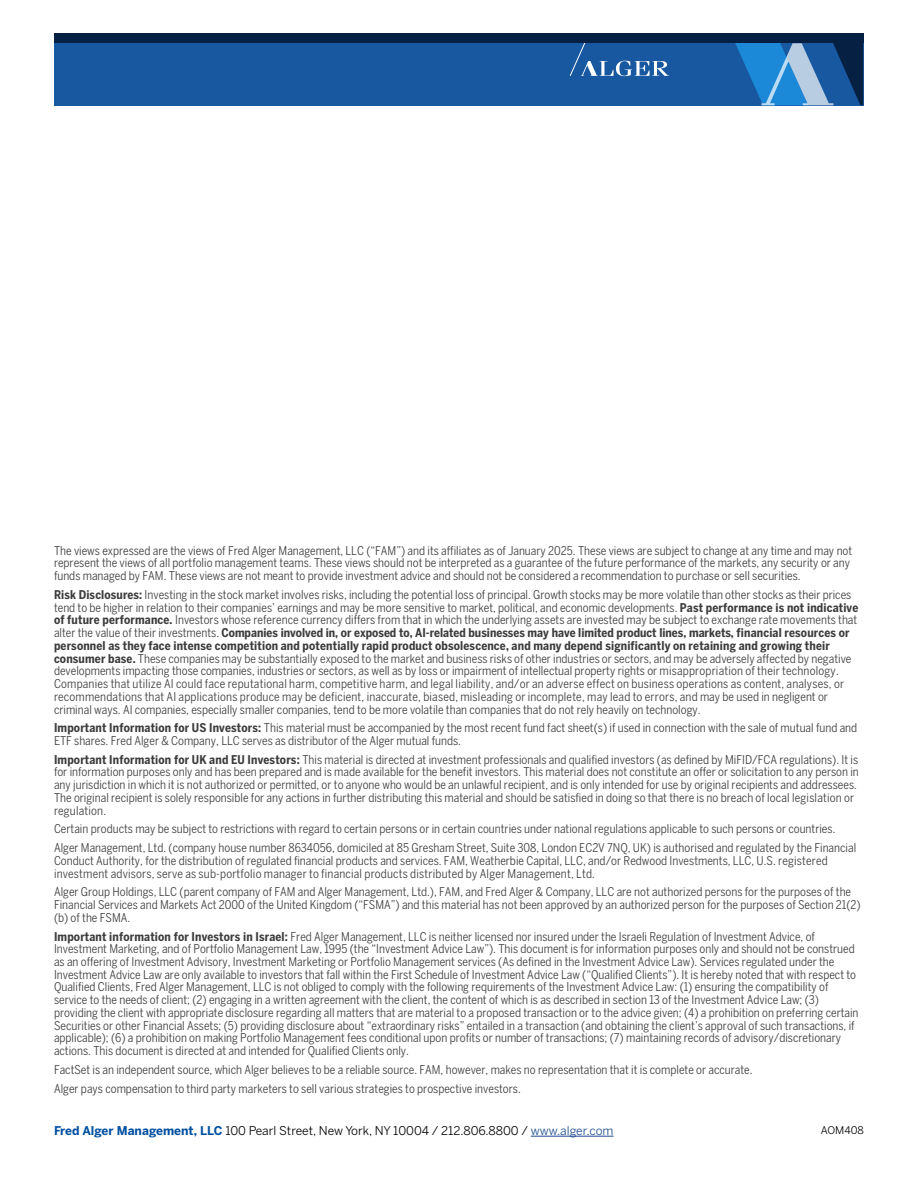
<style>
.page{position:relative;width:918px;height:1188px;background:#fff}
.page>*{position:absolute;margin:0;border:0;box-sizing:border-box;transform-origin:0 0}
.Subhead{font:12px/12.8px "Benton Sans Cond";color:#3c3c3e}
.t1{font:12px "Benton Sans";color:#000}
.t2{font:10.5px "Benton Sans";color:#000}
.s1{font-weight:700}
.s2{font-weight:700;color:#0050a1}
.s3{color:#1c4b8e}
</style>
<div class="page">
<div style="left:54px;top:41px;width:809px;height:64px;background:#1758a1"></div>
<svg style="left:735px;top:43px;width:128px;height:62px"></svg>
<svg style="left:569px;top:43px;width:100px;height:34px"></svg>
<div style="left:54px;top:34px;width:809px;height:9px;background:#052043"></div>
<hr style="left:531px;top:1136px;width:83px;height:1px;background:#1c4b8e">
<p class="Subhead" style="left:54px;top:544px;width:800px">The views expressed are the views of Fred Alger Management, LLC (“FAM”) and its affiliates as of January 2025. These views are subject to change at any time and may not represent the views of all portfolio management teams. These views should not be interpreted as a guarantee of the future performance of the markets, any security or any funds managed by FAM. These views are not meant to provide investment advice and should not be considered a recommendation to purchase or sell securities.</p>
<p class="Subhead" style="left:54px;top:588px;width:806px"><span class="s1">Risk Disclosures:</span> Investing in the stock market involves risks, including the potential loss of principal. Growth stocks may be more volatile than other stocks as their prices tend to be higher in relation to their companies’ earnings and may be more sensitive to market, political, and economic developments. <span class="s1">Past performance is not indicative of future performance.</span> Investors whose reference currency differs from that in which the underlying assets are invested may be subject to exchange rate movements that alter the value of their investments. <span class="s1">Companies involved in, or exposed to, AI-related businesses may have limited product lines, markets, financial resources or personnel as they face intense competition and potentially rapid product obsolescence, and many depend significantly on retaining and growing their consumer base.</span> These companies may be substantially exposed to the market and business risks of other industries or sectors, and may be adversely affected by negative developments impacting those companies, industries or sectors, as well as by loss or impairment of intellectual property rights or misappropriation of their technology.<br>Companies that utilize AI could face reputational harm, competitive harm, and legal liability, and/or an adverse effect on business operations as content, analyses, or recommendations that AI applications produce may be deficient, inaccurate, biased, misleading or incomplete, may lead to errors, and may be used in negligent or criminal ways. AI companies, especially smaller companies, tend to be more volatile than companies that do not rely heavily on technology.</p>
<p class="Subhead" style="left:54px;top:722px;width:805px"><span class="s1">Important Information for US Investors:</span> This material must be accompanied by the most recent fund fact sheet(s) if used in connection with the sale of mutual fund and<br>ETF shares. Fred Alger &amp; Company, LLC serves as distributor of the Alger mutual funds.</p>
<p class="Subhead" style="left:54px;top:753px;width:806px"><span class="s1">Important Information for UK and EU Investors:</span> This material is directed at investment professionals and qualified investors (as defined by MiFID/FCA regulations). It is for information purposes only and has been prepared and is made available for the benefit investors. This material does not constitute an offer or solicitation to any person in any jurisdiction in which it is not authorized or permitted, or to anyone who would be an unlawful recipient, and is only intended for use by original recipients and addressees.<br>The original recipient is solely responsible for any actions in further distributing this material and should be satisfied in doing so that there is no breach of local legislation or regulation.</p>
<p class="Subhead" style="left:54px;top:819px;width:804px;line-height:18.8px">Certain products may be subject to restrictions with regard to certain persons or in certain countries under national regulations applicable to such persons or countries.<br>Alger Management, Ltd. (company house number 8634056, domiciled at 85 Gresham Street, Suite 308, London EC2V 7NQ, UK) is authorised and regulated by the Financial</p>
<p class="Subhead" style="left:54px;top:854px;width:775px">Conduct Authority, for the distribution of regulated financial products and services. FAM, Weatherbie Capital, LLC, and/or Redwood Investments, LLC, U.S. registered investment advisors, serve as sub-portfolio manager to financial products distributed by Alger Management, Ltd.</p>
<p class="Subhead" style="left:54px;top:885px;width:808px">Alger Group Holdings, LLC (parent company of FAM and Alger Management, Ltd.), FAM, and Fred Alger &amp; Company, LLC are not authorized persons for the purposes of the<br>Financial Services and Markets Act 2000 of the United Kingdom (“FSMA”) and this material has not been approved by an authorized person for the purposes of Section 21(2) (b) of the FSMA.</p>
<p class="Subhead" style="left:54px;top:930px;width:806px"><span class="s1">Important information for Investors in Israel:</span> Fred Alger Management, LLC is neither licensed nor insured under the Israeli Regulation of Investment Advice, of Investment Marketing, and of Portfolio Management Law, 1995 (the “Investment Advice Law”). This document is for information purposes only and should not be construed as an offering of Investment Advisory, Investment Marketing or Portfolio Management services (As defined in the Investment Advice Law). Services regulated under the Investment Advice Law are only available to investors that fall within the First Schedule of Investment Advice Law (“Qualified Clients”). It is hereby noted that with respect to Qualified Clients, Fred Alger Management, LLC is not obliged to comply with the following requirements of the Investment Advice Law: (1) ensuring the compatibility of service to the needs of client; (2) engaging in a written agreement with the client, the content of which is as described in section 13 of the Investment Advice Law; (3) providing the client with appropriate disclosure regarding all matters that are material to a proposed transaction or to the advice given; (4) a prohibition on preferring certain Securities or other Financial Assets; (5) providing disclosure about “extraordinary risks” entailed in a transaction (and obtaining the client’s approval of such transactions, if applicable); (6) a prohibition on making Portfolio Management fees conditional upon profits or number of transactions; (7) maintaining records of advisory/discretionary actions. This document is directed at and intended for Qualified Clients only.</p>
<p class="Subhead" style="left:54px;top:1060px;width:700px;line-height:18.8px">FactSet is an independent source, which Alger believes to be a reliable source. FAM, however, makes no representation that it is complete or accurate.<br>Alger pays compensation to third party marketers to sell various strategies to prospective investors.</p>
<p class="t2" style="left:821px;top:1124px;width:45px">AOM408</p>
<p class="t1" style="left:54px;top:1124px;width:561px"><span class="s2">Fred Alger Management, LLC</span> 100 Pearl Street, New York, NY 10004 / 212.806.8800 / <span class="s3">www.alger.com</span></p>
</div>
